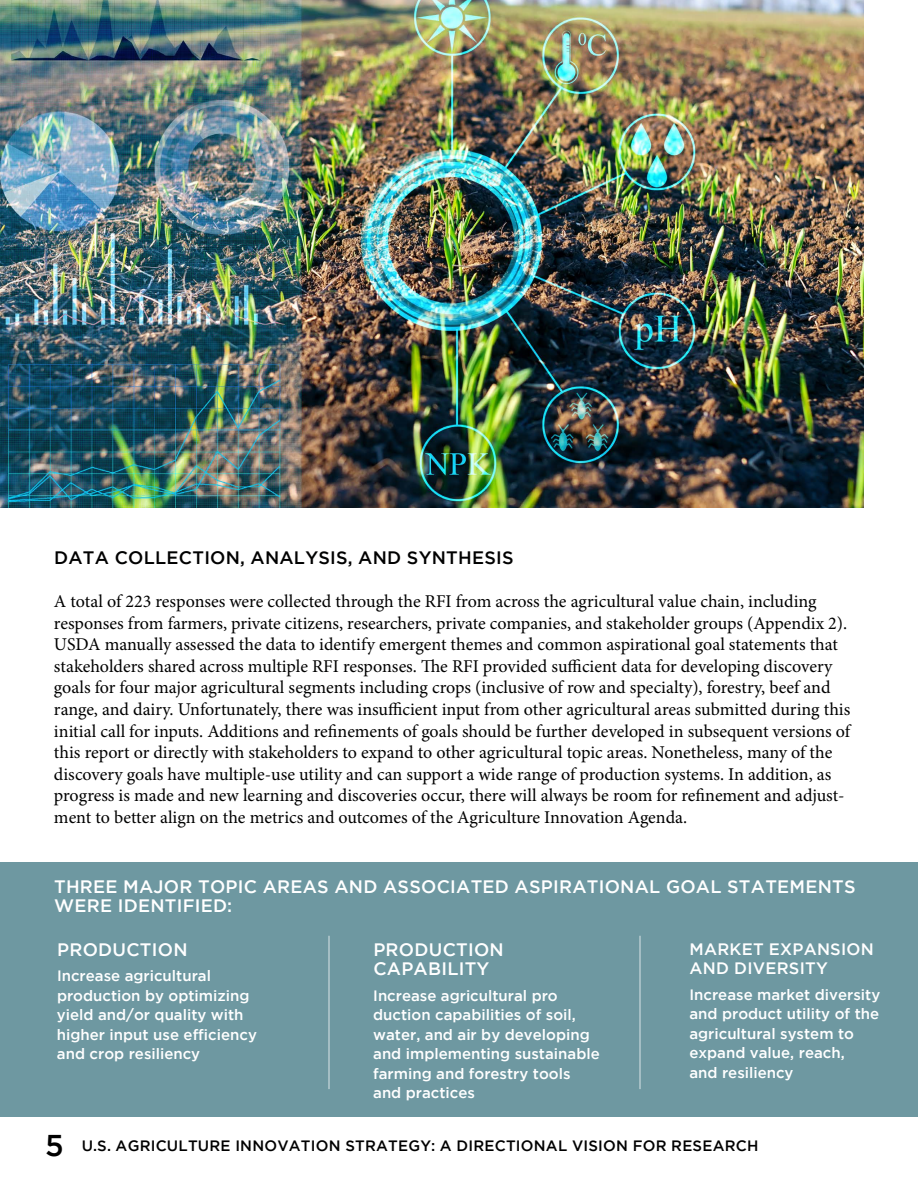
<style>
.page{position:relative;width:918px;height:1188px;background:#fff}
.page>*{position:absolute;margin:0;border:0;box-sizing:border-box;transform-origin:0 0}
.t1{font:500 30px "Gotham";color:#000}
.t2{font:18px/21.6px "Minion Pro";color:#000101}
.t3{font:500 18px/19.5px "Gotham";letter-spacing:.015em;color:#fff}
.t4{font:500 18px "Gotham";letter-spacing:.015em;color:#000101}
.t5{font:500 16.5px "Gotham";letter-spacing:.015em;color:#fff}
.t6{font:500 15px/19.5px "Gotham";color:#fff}
.t7{font:500 15px "Gotham";letter-spacing:.015em;color:#000}
</style>
<div class="page">
<div style="left:0;top:862px;width:918px;height:255px;background:#6e98a1"></div>
<img style="left:0;top:0;width:863px;height:507px">
<hr style="left:329px;top:936px;width:1px;height:153px;background:#fff">
<hr style="left:640px;top:936px;width:1px;height:153px;background:#fff">
<p class="t4" style="left:54px;top:547px;width:461px">DATA COLLECTION, ANALYSIS, AND SYNTHESIS</p>
<p class="t2" style="left:54px;top:591px;width:799px">A total of 223 responses were collected through the RFI from across the agricultural value chain, including responses from farmers, private citizens, researchers, private companies, and stakeholder groups (Appendix 2).<br>USDA manually assessed the data to identify emergent themes and common aspirational goal statements that stakeholders shared across multiple RFI responses. Te RFI provided sufcient data for developing discovery goals for four major agricultural segments including crops (inclusive of row and specialty), forestry, beef and range, and dairy. Unfortunately, there was insufcient input from other agricultural areas submitted during this initial call for inputs. Additions and refnements of goals should be further developed in subsequent versions of this report or directly with stakeholders to expand to other agricultural topic areas. Nonetheless, many of the discovery goals have multiple-use utility and can support a wide range of production systems. In addition, as progress is made and new learning and discoveries occur, there will always be room for refnement and adjust&shy;ment to better align on the metrics and outcomes of the Agriculture Innovation Agenda.</p>
<p class="t3" style="left:54px;top:876px;width:803px">THREE MAJOR TOPIC AREAS AND ASSOCIATED ASPIRATIONAL GOAL STATEMENTS<br>WERE IDENTIFIED:</p>
<p class="t3" style="left:57px;top:939px;width:132px">PRODUCTION</p>
<p class="t3" style="left:373px;top:939px;width:132px">PRODUCTION</p>
<p class="t5" style="left:690px;top:939px;width:186px">MARKET EXPANSION</p>
<p class="t3" style="left:373px;top:959px;width:118px">CAPABILITY</p>
<p class="t5" style="left:690px;top:959px;width:140px">AND DIVERSITY</p>
<p class="t6" style="left:57px;top:966px;width:194px">Increase agricultural production by optimizing</p>
<p class="t6" style="left:373px;top:985px;width:186px">Increase agricultural pro</p>
<p class="t6" style="left:689px;top:984px;width:192px">Increase market diversity</p>
<p class="t6" style="left:57px;top:1005px;width:188px">yield and/or quality with</p>
<p class="t6" style="left:373px;top:1005px;width:204px">duction capabilities of soil,</p>
<p class="t6" style="left:689px;top:1004px;width:191px">and product utility of the</p>
<p class="t6" style="left:57px;top:1024px;width:201px">higher input use efficiency</p>
<p class="t6" style="left:373px;top:1024px;width:218px">water, and air by developing</p>
<p class="t6" style="left:689px;top:1023px;width:166px">agricultural system to</p>
<p class="t6" style="left:57px;top:1044px;width:145px">and crop resiliency</p>
<p class="t6" style="left:373px;top:1044px;width:228px">and implementing sustainable</p>
<p class="t6" style="left:689px;top:1043px;width:157px">expand value, reach,</p>
<p class="t6" style="left:373px;top:1063px;width:199px">farming and forestry tools</p>
<p class="t6" style="left:689px;top:1062px;width:106px">and resiliency</p>
<p class="t6" style="left:373px;top:1083px;width:103px">and practices</p>
<p class="t7" style="left:82px;top:1137px;width:678px">U.S. AGRICULTURE INNOVATION STRATEGY: A DIRECTIONAL VISION FOR RESEARCH</p>
<h1 class="t1" style="left:45px;top:1128px;width:20px">5</h1>
</div>
